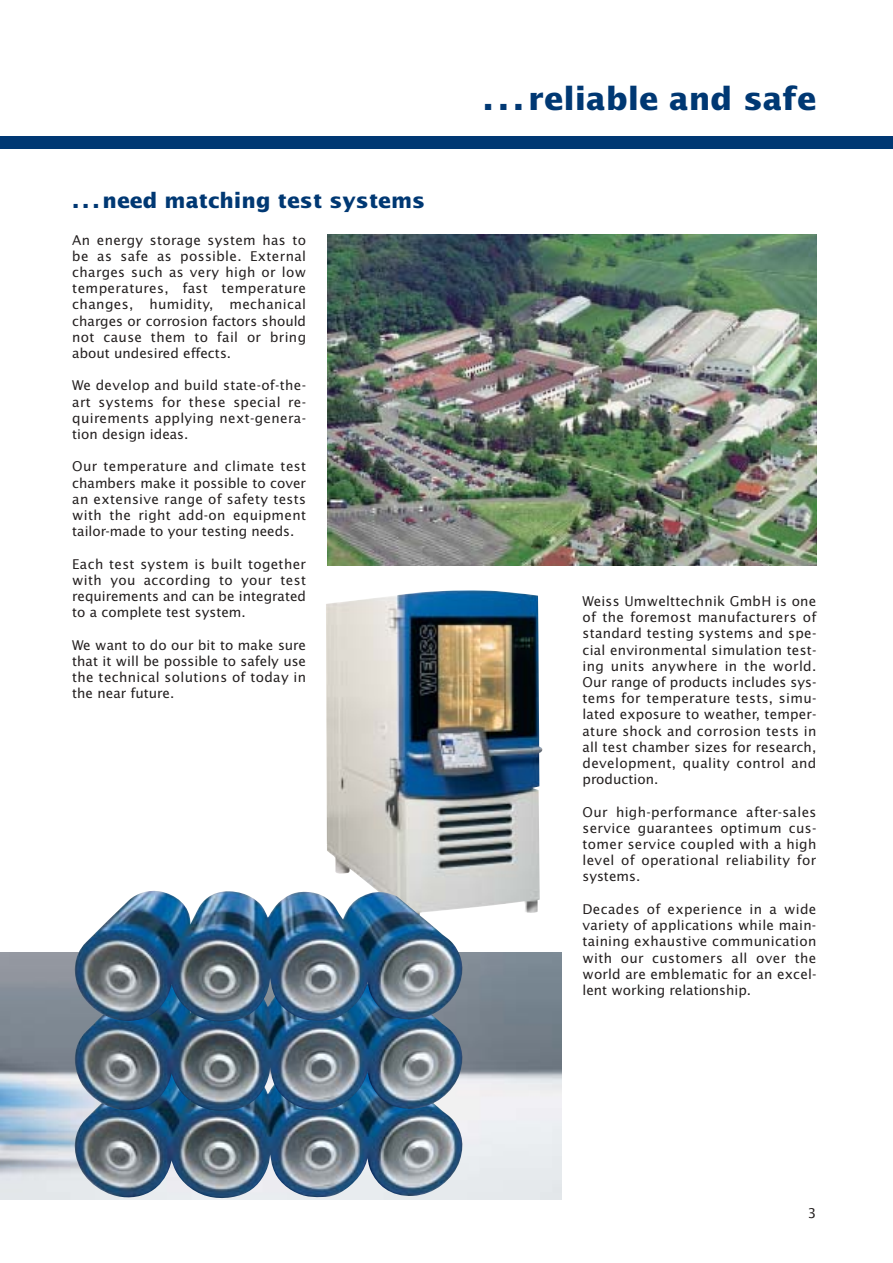
<style>
.page{position:relative;width:893px;height:1263px;background:#fff}
.page>*{position:absolute;margin:0;border:0;box-sizing:border-box;transform-origin:0 0}
.t1{font:700 31.5px "Lucida Sans";color:#003873}
.t2{font:700 21px "Lucida Sans";color:#003873}
.t3{font:13.5px/16.2px "Lucida Sans";letter-spacing:.01em;color:#231f1f;text-align:justify}
</style>
<div class="page">
<img style="left:0;top:136px;width:893px;height:1064px">
<h2 class="t2" style="left:72px;top:192px;width:354px">...need matching test systems</h2>
<p class="t3" style="left:72px;top:233px;width:235px">An energy storage system has to be as safe as possible. External charges such as very high or low temperatures, fast temperature changes, humidity, mechanical charges or corrosion factors should not cause them to fail or bring about undesired effects.</p>
<p class="t3" style="left:72px;top:378px;width:235px">We develop and build state-of-the&shy;art systems for these special re&shy;quirements applying next-genera&shy;tion design ideas.</p>
<p class="t3" style="left:72px;top:459px;width:235px">Our temperature and climate test chambers make it possible to cover an extensive range of safety tests with the right add-on equipment tailor-made to your testing needs.</p>
<p class="t3" style="left:72px;top:557px;width:235px">Each test system is built together with you according to your test requirements and can be integrated to a complete test system.</p>
<p class="t3" style="left:72px;top:638px;width:235px">We want to do our bit to make sure that it will be possible to safely use the technical solutions of today in the near future.</p>
<h1 class="t1" style="left:483px;top:85px;width:335px">...reliable and safe</h1>
<p class="t3" style="left:582px;top:594px;width:235px">Weiss Umwelttechnik GmbH is one of the foremost manufacturers of standard testing systems and spe&shy;cial environmental simulation test&shy;ing units anywhere in the world.<br>Our range of products includes sys&shy;tems for temperature tests, simu&shy;lated exposure to weather, temper&shy;ature shock and corrosion tests in all test chamber sizes for research, development, quality control and production.</p>
<p class="t3" style="left:582px;top:805px;width:235px">Our high-performance after-sales service guarantees optimum cus&shy;tomer service coupled with a high level of operational reliability for systems.</p>
<p class="t3" style="left:582px;top:902px;width:235px">Decades of experience in a wide variety of applications while main&shy;taining exhaustive communication with our customers all over the world are emblematic for an excel&shy;lent working relationship.</p>
<p class="t3" style="left:808px;top:1206px;width:10px">3</p>
</div>
